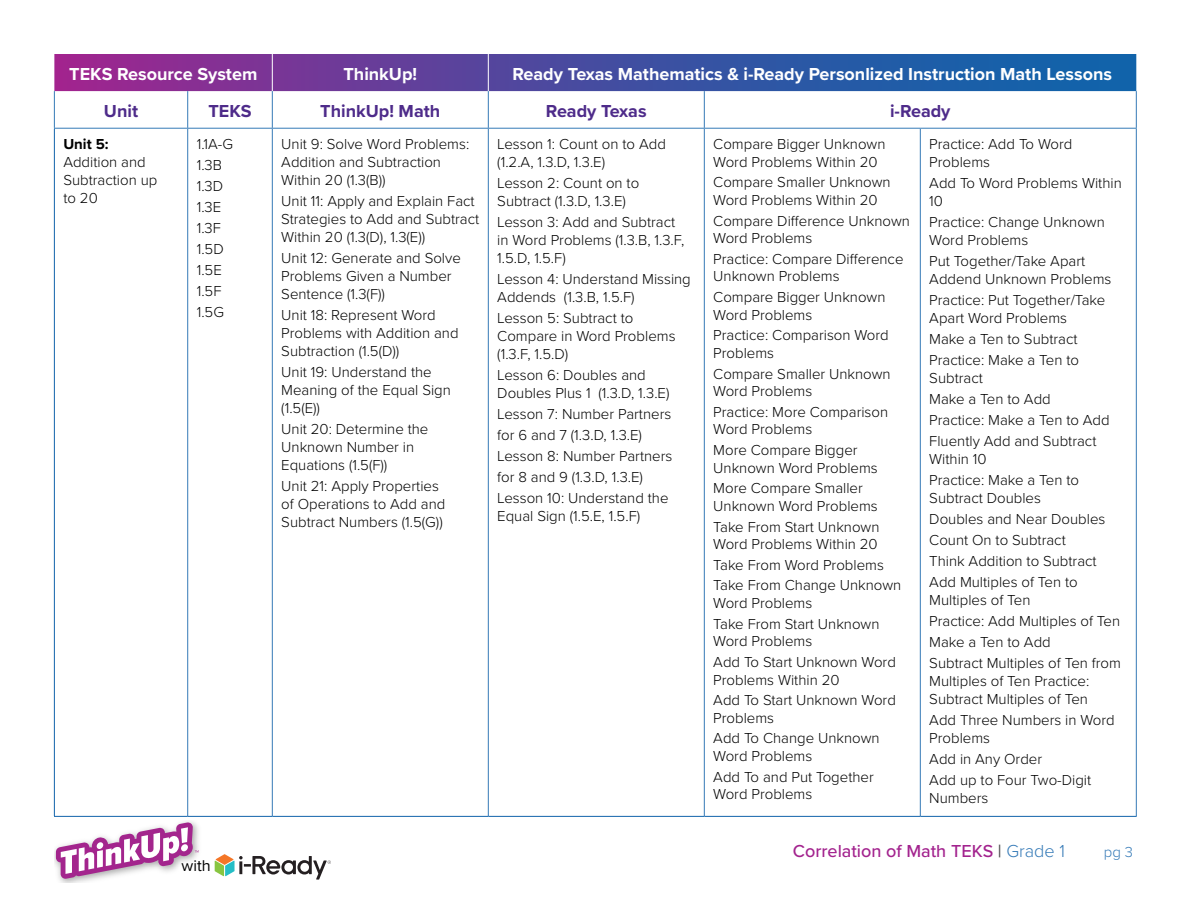
<style>
.page{position:relative;width:1188px;height:918px;background:#fff}
.page>*{position:absolute;margin:0;border:0;box-sizing:border-box;transform-origin:0 0}
.t1{font:700 18px "Proxima Nova";color:#fff}
.t2{font:700 18px "Proxima Nova";color:#4e2b8a}
.t3{font:500 18px "Proxima Nova";color:#a3238e}
.t4{font:16.2px "Proxima Nova";color:#010101}
._2021-Body{font:300 15px/18px "Proxima Nova";color:#000}
.t5{font:300 15px "Proxima Nova";color:#357ab7}
.s1{font-weight:700}
.s2{color:#4d4d4f}
.s3{font-weight:300;color:#357ab7}
</style>
<div class="page">
<img style="left:54px;top:821px;width:138px;height:61px">
<svg style="left:56px;top:822px;width:143px;height:57px"></svg>
<svg style="left:215px;top:854px;width:116px;height:26px"></svg>
<svg style="left:54px;top:54px;width:1082px;height:37px;background:#4d499f"></svg>
<hr style="left:272px;top:54px;width:1px;height:37px;background:#fff">
<hr style="left:488px;top:54px;width:1px;height:37px;background:#fff">
<hr style="left:54px;top:128px;width:134px;height:1px;background:#357ab7">
<hr style="left:188px;top:128px;width:84px;height:1px;background:#357ab7">
<hr style="left:272px;top:128px;width:216px;height:1px;background:#357ab7">
<hr style="left:488px;top:128px;width:216px;height:1px;background:#357ab7">
<hr style="left:704px;top:128px;width:216px;height:1px;background:#357ab7">
<hr style="left:920px;top:128px;width:217px;height:1px;background:#357ab7">
<hr style="left:187px;top:91px;width:1px;height:37px;background:#357ab7">
<hr style="left:272px;top:91px;width:1px;height:37px;background:#357ab7">
<hr style="left:488px;top:91px;width:1px;height:37px;background:#357ab7">
<hr style="left:704px;top:91px;width:1px;height:37px;background:#357ab7">
<hr style="left:187px;top:129px;width:1px;height:687px;background:#357ab7">
<hr style="left:272px;top:129px;width:1px;height:687px;background:#357ab7">
<hr style="left:488px;top:129px;width:1px;height:687px;background:#357ab7">
<hr style="left:704px;top:129px;width:1px;height:687px;background:#357ab7">
<hr style="left:920px;top:129px;width:1px;height:687px;background:#357ab7">
<hr style="left:54px;top:91px;width:1px;height:37px;background:#357ab7">
<hr style="left:1136px;top:91px;width:1px;height:37px;background:#357ab7">
<hr style="left:1136px;top:129px;width:1px;height:687px;background:#357ab7">
<hr style="left:54px;top:129px;width:1px;height:687px;background:#1163aa">
<hr style="left:54px;top:816px;width:134px;height:1px;background:#1163aa">
<hr style="left:188px;top:816px;width:84px;height:1px;background:#1163aa">
<hr style="left:272px;top:816px;width:216px;height:1px;background:#1163aa">
<hr style="left:488px;top:816px;width:216px;height:1px;background:#1163aa">
<hr style="left:704px;top:816px;width:216px;height:1px;background:#1163aa">
<hr style="left:920px;top:816px;width:217px;height:1px;background:#1163aa">
<p class="t1" style="left:69px;top:60px;width:190px">TEKS Resource System</p>
<p class="t1" style="left:343px;top:60px;width:75px">ThinkUp!</p>
<p class="t1" style="left:513px;top:60px;width:601px">Ready Texas Mathematics &amp; i-Ready Personlized Instruction Math Lessons</p>
<p class="t2" style="left:104px;top:97px;width:36px">Unit</p>
<p class="t2" style="left:208px;top:97px;width:45px">TEKS</p>
<p class="t2" style="left:320px;top:97px;width:122px">ThinkUp! Math</p>
<p class="t2" style="left:546px;top:97px;width:102px">Ready Texas</p>
<p class="t2" style="left:890px;top:97px;width:62px">i-Ready</p>
<p class="_2021-Body" style="left:63px;top:134px;width:96px"><span class="s1">Unit 5:<br></span>Addition and<br>Subtraction up to 20</p>
<p class="_2021-Body" style="left:197px;top:134px;width:38px">1.1A-G</p>
<p class="_2021-Body" style="left:281px;top:134px;width:189px">Unit 9: Solve Word Problems:<br>Addition and Subtraction<br>Within 20 (1.3(B))</p>
<p class="_2021-Body" style="left:281px;top:191px;width:200px">Unit 11: Apply and Explain Fact<br>Strategies to Add and Subtract<br>Within 20 (1.3(D), 1.3(E))</p>
<p class="_2021-Body" style="left:281px;top:248px;width:181px">Unit 12: Generate and Solve<br>Problems Given a Number<br>Sentence (1.3(F))</p>
<p class="_2021-Body" style="left:281px;top:305px;width:179px">Unit 18: Represent Word<br>Problems with Addition and<br>Subtraction (1.5(D))</p>
<p class="_2021-Body" style="left:281px;top:362px;width:171px">Unit 19: Understand the<br>Meaning of the Equal Sign (1.5(E))</p>
<p class="_2021-Body" style="left:281px;top:419px;width:149px">Unit 20: Determine the<br>Unknown Number in<br>Equations (1.5(F))</p>
<p class="_2021-Body" style="left:281px;top:476px;width:166px">Unit 21: Apply Properties of Operations to Add and<br>Subtract Numbers (1.5(G))</p>
<p class="_2021-Body" style="left:497px;top:134px;width:170px">Lesson 1: Count on to Add (1.2.A, 1.3.D, 1.3.E)</p>
<p class="_2021-Body" style="left:497px;top:173px;width:143px">Lesson 2: Count on to<br>Subtract (1.3.D, 1.3.E)</p>
<p class="_2021-Body" style="left:497px;top:212px;width:189px">Lesson 3: Add and Subtract in Word Problems (1.3.B, 1.3.F,<br>1.5.D, 1.5.F)</p>
<p class="_2021-Body" style="left:497px;top:269px;width:195px">Lesson 4: Understand Missing<br>Addends (1.3.B, 1.5.F)</p>
<p class="_2021-Body" style="left:497px;top:308px;width:180px">Lesson 5: Subtract to<br>Compare in Word Problems (1.3.F, 1.5.D)</p>
<p class="_2021-Body" style="left:497px;top:365px;width:174px">Lesson 6: Doubles and<br>Doubles Plus 1 (1.3.D, 1.3.E)</p>
<p class="_2021-Body" style="left:497px;top:404px;width:176px">Lesson 7: Number Partners</p>
<p class="_2021-Body" style="left:497px;top:425px;width:146px">for 6 and 7 (1.3.D, 1.3.E)</p>
<p class="_2021-Body" style="left:497px;top:446px;width:177px">Lesson 8: Number Partners</p>
<p class="_2021-Body" style="left:497px;top:467px;width:147px">for 8 and 9 (1.3.D, 1.3.E)</p>
<p class="_2021-Body" style="left:497px;top:488px;width:173px">Lesson 10: Understand the<br>Equal Sign (1.5.E, 1.5.F)</p>
<p class="_2021-Body" style="left:713px;top:134px;width:174px">Compare Bigger Unknown<br>Word Problems Within 20</p>
<p class="_2021-Body" style="left:713px;top:173px;width:179px">Compare Smaller Unknown<br>Word Problems Within 20</p>
<p class="_2021-Body" style="left:713px;top:211px;width:198px">Compare Difference Unknown<br>Word Problems</p>
<p class="_2021-Body" style="left:713px;top:249px;width:192px">Practice: Compare Difference<br>Unknown Problems</p>
<p class="_2021-Body" style="left:713px;top:287px;width:174px">Compare Bigger Unknown<br>Word Problems</p>
<p class="_2021-Body" style="left:713px;top:326px;width:177px">Practice: Comparison Word<br>Problems</p>
<p class="_2021-Body" style="left:713px;top:364px;width:179px">Compare Smaller Unknown<br>Word Problems</p>
<p class="_2021-Body" style="left:713px;top:402px;width:176px">Practice: More Comparison<br>Word Problems</p>
<p class="_2021-Body" style="left:713px;top:440px;width:166px">More Compare Bigger<br>Unknown Word Problems</p>
<p class="_2021-Body" style="left:713px;top:479px;width:166px">More Compare Smaller<br>Unknown Word Problems</p>
<p class="_2021-Body" style="left:713px;top:517px;width:168px">Take From Start Unknown<br>Word Problems Within 20</p>
<p class="_2021-Body" style="left:713px;top:555px;width:172px">Take From Word Problems</p>
<p class="_2021-Body" style="left:713px;top:576px;width:190px">Take From Change Unknown<br>Word Problems</p>
<p class="_2021-Body" style="left:713px;top:614px;width:168px">Take From Start Unknown<br>Word Problems</p>
<p class="_2021-Body" style="left:713px;top:652px;width:184px">Add To Start Unknown Word<br>Problems Within 20</p>
<p class="_2021-Body" style="left:713px;top:691px;width:184px">Add To Start Unknown Word<br>Problems</p>
<p class="_2021-Body" style="left:713px;top:729px;width:168px">Add To Change Unknown<br>Word Problems</p>
<p class="_2021-Body" style="left:713px;top:767px;width:162px">Add To and Put Together<br>Word Problems</p>
<p class="_2021-Body" style="left:929px;top:134px;width:145px">Practice: Add To Word<br>Problems</p>
<p class="_2021-Body" style="left:929px;top:173px;width:194px">Add To Word Problems Within<br>10</p>
<p class="_2021-Body" style="left:929px;top:212px;width:177px">Practice: Change Unknown<br>Word Problems</p>
<p class="_2021-Body" style="left:929px;top:251px;width:184px">Put Together/Take Apart<br>Addend Unknown Problems</p>
<p class="_2021-Body" style="left:929px;top:290px;width:178px">Practice: Put Together/Take<br>Apart Word Problems</p>
<p class="_2021-Body" style="left:929px;top:329px;width:150px">Make a Ten to Subtract</p>
<p class="_2021-Body" style="left:929px;top:350px;width:151px">Practice: Make a Ten to<br>Subtract</p>
<p class="_2021-Body" style="left:929px;top:389px;width:123px">Make a Ten to Add</p>
<p class="_2021-Body" style="left:929px;top:410px;width:182px">Practice: Make a Ten to Add</p>
<p class="_2021-Body" style="left:929px;top:431px;width:169px">Fluently Add and Subtract<br>Within 10</p>
<p class="_2021-Body" style="left:929px;top:470px;width:151px">Practice: Make a Ten to<br>Subtract Doubles</p>
<p class="_2021-Body" style="left:929px;top:509px;width:178px">Doubles and Near Doubles</p>
<p class="_2021-Body" style="left:929px;top:530px;width:138px">Count On to Subtract</p>
<p class="_2021-Body" style="left:929px;top:551px;width:169px">Think Addition to Subtract</p>
<p class="_2021-Body" style="left:929px;top:572px;width:150px">Add Multiples of Ten to<br>Multiples of Ten</p>
<p class="_2021-Body" style="left:929px;top:611px;width:192px">Practice: Add Multiples of Ten</p>
<p class="_2021-Body" style="left:929px;top:632px;width:123px">Make a Ten to Add</p>
<p class="_2021-Body" style="left:929px;top:653px;width:193px">Subtract Multiples of Ten from<br>Multiples of Ten Practice:<br>Subtract Multiples of Ten</p>
<p class="_2021-Body" style="left:929px;top:710px;width:187px">Add Three Numbers in Word<br>Problems</p>
<p class="_2021-Body" style="left:929px;top:749px;width:114px">Add in Any Order</p>
<p class="_2021-Body" style="left:929px;top:770px;width:163px">Add up to Four Two-Digit<br>Numbers</p>
<p class="_2021-Body" style="left:197px;top:155px;width:27px">1.3B</p>
<p class="_2021-Body" style="left:197px;top:176px;width:28px">1.3D</p>
<p class="_2021-Body" style="left:197px;top:197px;width:26px">1.3E</p>
<p class="_2021-Body" style="left:197px;top:218px;width:26px">1.3F</p>
<p class="_2021-Body" style="left:197px;top:239px;width:29px">1.5D</p>
<p class="_2021-Body" style="left:197px;top:260px;width:27px">1.5E</p>
<p class="_2021-Body" style="left:197px;top:281px;width:26px">1.5F</p>
<p class="_2021-Body" style="left:197px;top:302px;width:29px">1.5G</p>
<p class="t4" style="left:182px;top:853px;width:31px">with</p>
<p class="t3" style="left:793px;top:837px;width:274px">Correlation of Math TEKS <span class="s2">|</span> <span class="s3">Grade 1</span></p>
<p class="t5" style="left:1104px;top:840px;width:31px">pg 3</p>
</div>
